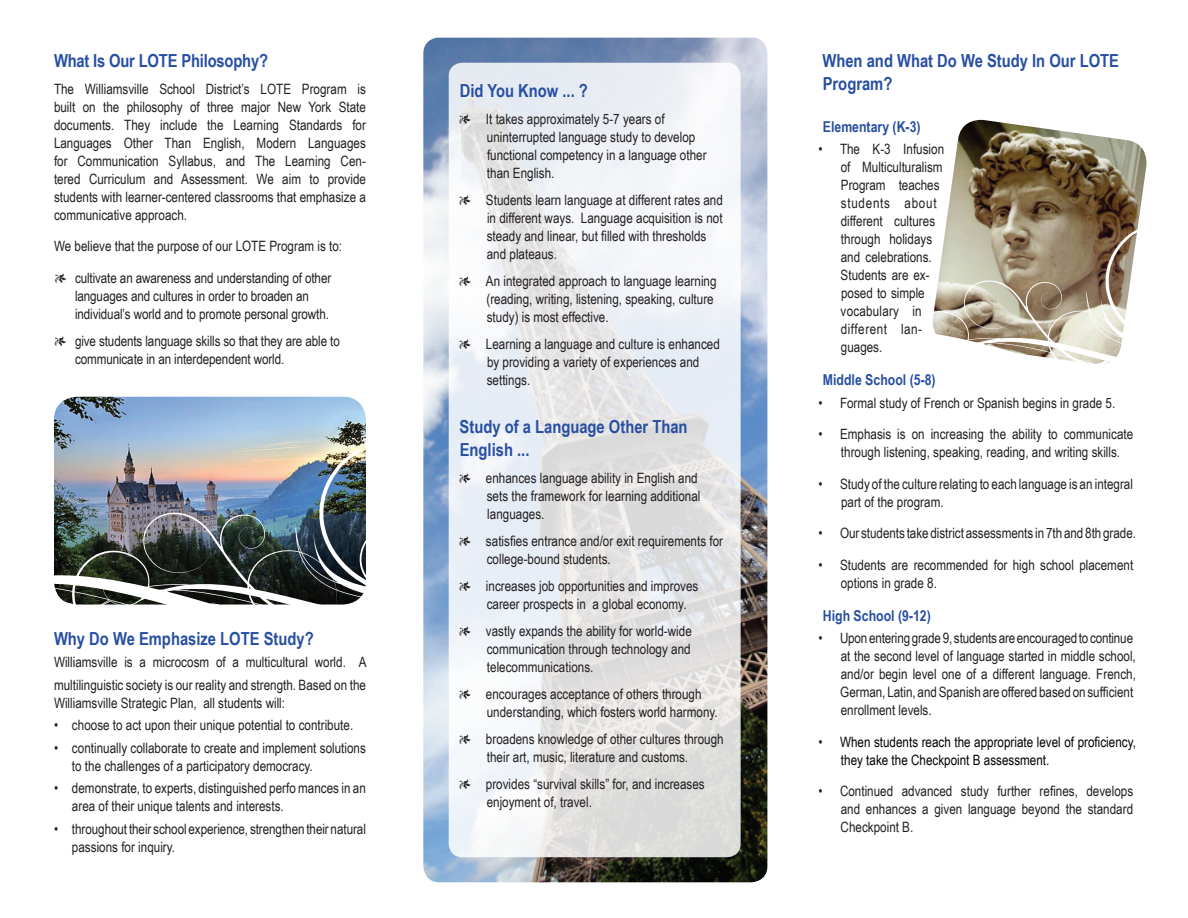
<style>
.page{position:relative;width:1188px;height:918px;background:#fff}
.page>*{position:absolute;margin:0;border:0;box-sizing:border-box;transform-origin:0 0}
.t1{font:700 18px/22.5px "Arial Narrow";color:#274fa2}
.t2{font:700 15px "Arial Narrow";color:#274fa2}
.t3{font:14.25px/18px "Arial Narrow";color:#231f20}
.t4{font:14.25px/18px "Arial Narrow";color:#040503}
.s1{font-family:"Adobe Garamond Pro"}
.s2{color:#231f20}
</style>
<div class="page">
<img style="left:54px;top:397px;width:312px;height:53px">
<img style="left:54px;top:450px;width:312px;height:155px">
<img style="left:423px;top:38px;width:344px;height:844px">
<svg style="left:449px;top:63px;width:292px;height:794px"></svg>
<img style="left:945px;top:120px;width:202px;height:110px">
<svg style="left:933px;top:230px;width:204px;height:134px"></svg>
<p class="t1" style="left:54px;top:49px;width:216px">What Is Our LOTE Philosophy?</p>
<p class="t3" style="left:54px;top:79px;width:314px;text-align:justify">The Williamsville School District’s LOTE Program is built on the philosophy of three major New York State documents. They include the Learning Standards for Languages Other Than English, Modern Languages for Communication Syllabus, and The Learning Cen&shy;tered Curriculum and Assessment. We aim to provide students with learner-centered classrooms that emphasize a communicative approach.</p>
<p class="t3" style="left:54px;top:237px;width:290px">We believe that the purpose of our LOTE Program is to:</p>
<p class="t3" style="left:75px;top:268px;width:258px;text-indent:-21px"><span class="s1">1</span> cultivate an awareness and understanding of other languages and cultures in order to broaden an individual’s world and to promote personal growth.</p>
<p class="t3" style="left:75px;top:331px;width:266px;text-indent:-21px"><span class="s1">1</span> give students language skills so that they are able to communicate in an interdependent world.</p>
<p class="t1" style="left:54px;top:626px;width:261px">Why Do We Emphasize LOTE Study?</p>
<p class="t3" style="left:54px;top:651px;width:314px;line-height:22.5px">Williamsville is a microcosm of a multicultural world. A multilinguistic society is our reality and strength. Based on the</p>
<p class="t3" style="left:54px;top:693px;width:233px">Williamsville Strategic Plan, all students will:</p>
<p class="t3" style="left:54px;top:716px;width:301px">• choose to act upon their unique potential to contribute.</p>
<p class="t3" style="left:72px;top:738px;width:295px;text-indent:-18px">• continually collaborate to create and implement solutions to the challenges of a participatory democracy.</p>
<p class="t3" style="left:72px;top:779px;width:295px;text-indent:-18px">• demonstrate, to experts, distinguished perfo mances in an area of their unique talents and interests.</p>
<p class="t3" style="left:72px;top:819px;width:295px;text-indent:-18px">• throughout their school experience, strengthen their natural passions for inquiry.</p>
<p class="t1" style="left:460px;top:79px;width:130px">Did You Know ... ?</p>
<p class="t3" style="left:487px;top:110px;width:221px;text-indent:-28px"><span class="s1">1</span> It takes approximately 5-7 years of uninterrupted language study to develop functional competency in a language other than English.</p>
<p class="t3" style="left:487px;top:191px;width:238px;text-indent:-28px"><span class="s1">1</span> Students learn language at different rates and in different ways. Language acquisition is not steady and linear, but filled with thresholds and plateaus.</p>
<p class="t3" style="left:486px;top:272px;width:232px;text-indent:-28px"><span class="s1">1</span> An integrated approach to language learning (reading, writing, listening, speaking, culture study) is most effective.</p>
<p class="t3" style="left:487px;top:335px;width:235px;text-indent:-28px"><span class="s1">1</span> Learning a language and culture is enhanced by providing a variety of experiences and settings.</p>
<p class="t1" style="left:460px;top:415px;width:230px">Study of a Language Other Than<br>English ...</p>
<p class="t3" style="left:487px;top:468px;width:215px;text-indent:-28px"><span class="s1">1</span> enhances language ability in English and sets the framework for learning additional languages.</p>
<p class="t3" style="left:487px;top:531px;width:238px;text-indent:-28px"><span class="s1">1</span> satisfies entrance and/or exit requirements for college-bound students.</p>
<p class="t3" style="left:487px;top:576px;width:213px;text-indent:-28px"><span class="s1">1</span> increases job opportunities and improves career prospects in a global economy.</p>
<p class="t3" style="left:487px;top:621px;width:207px;text-align:justify;text-indent:-28px"><span class="s1">1</span> vastly expands the ability for world-wide communication through technology and telecommunications.</p>
<p class="t3" style="left:487px;top:684px;width:233px;text-indent:-28px"><span class="s1">1</span> encourages acceptance of others through understanding, which fosters world harmony.</p>
<p class="t3" style="left:458px;top:729px;width:267px;text-align:center"><span class="s1">1</span> broadens knowledge of other cultures through their art, music, literature and customs.</p>
<p class="t3" style="left:487px;top:774px;width:220px;text-indent:-28px"><span class="s1">1</span> provides “survival skills” for, and increases enjoyment of, travel.</p>
<p class="t1" style="left:823px;top:49px;width:298px">When and What Do We Study In Our LOTE<br>Program?</p>
<p class="t2" style="left:823px;top:115px;width:99px">Elementary (K-3)</p>
<p class="t3" style="left:841px;top:140px;width:105px;text-indent:-22px">• The K-3 Infusion of Multiculturalism<br>Program teaches students about different cultures through holidays and celebrations.<br>Students are ex&shy;posed to simple vocabulary in different lan&shy;guages.</p>
<p class="t2" style="left:823px;top:368px;width:114px">Middle School (5-8)</p>
<p class="t3" style="left:818px;top:393px;width:298px">• Formal study of French or Spanish begins in grade 5.</p>
<p class="t3" style="left:841px;top:425px;width:294px;text-indent:-23px">• Emphasis is on increasing the ability to communicate through listening, speaking, reading, and writing skills.</p>
<p class="t3" style="left:841px;top:474px;width:294px;text-indent:-23px">• Study of the culture relating to each language is an integral part of the program.</p>
<p class="t3" style="left:818px;top:524px;width:319px">• Our students take district assessments in 7th and 8th grade.</p>
<p class="t3" style="left:841px;top:555px;width:294px;text-indent:-22px">• Students are recommended for high school placement options in grade 8.</p>
<p class="t2" style="left:823px;top:604px;width:109px">High School (9-12)</p>
<p class="t3" style="left:840px;top:629px;width:297px;text-indent:-22px">• Upon entering grade 9, students are encouraged to continue at the second level of language started in middle school, and/or begin level one of a different language. French, German, Latin, and Spanish are offered based on sufficient enrollment levels.</p>
<p class="t4" style="left:841px;top:732px;width:296px;text-indent:-23px"><span class="s2">•</span> When students reach the appropriate level of proficiency, they take the Checkpoint B assessment.</p>
<p class="t3" style="left:841px;top:782px;width:294px;text-align:justify;text-indent:-22px">• Continued advanced study further refines, develops and enhances a given language beyond the standard Checkpoint B.</p>
</div>
